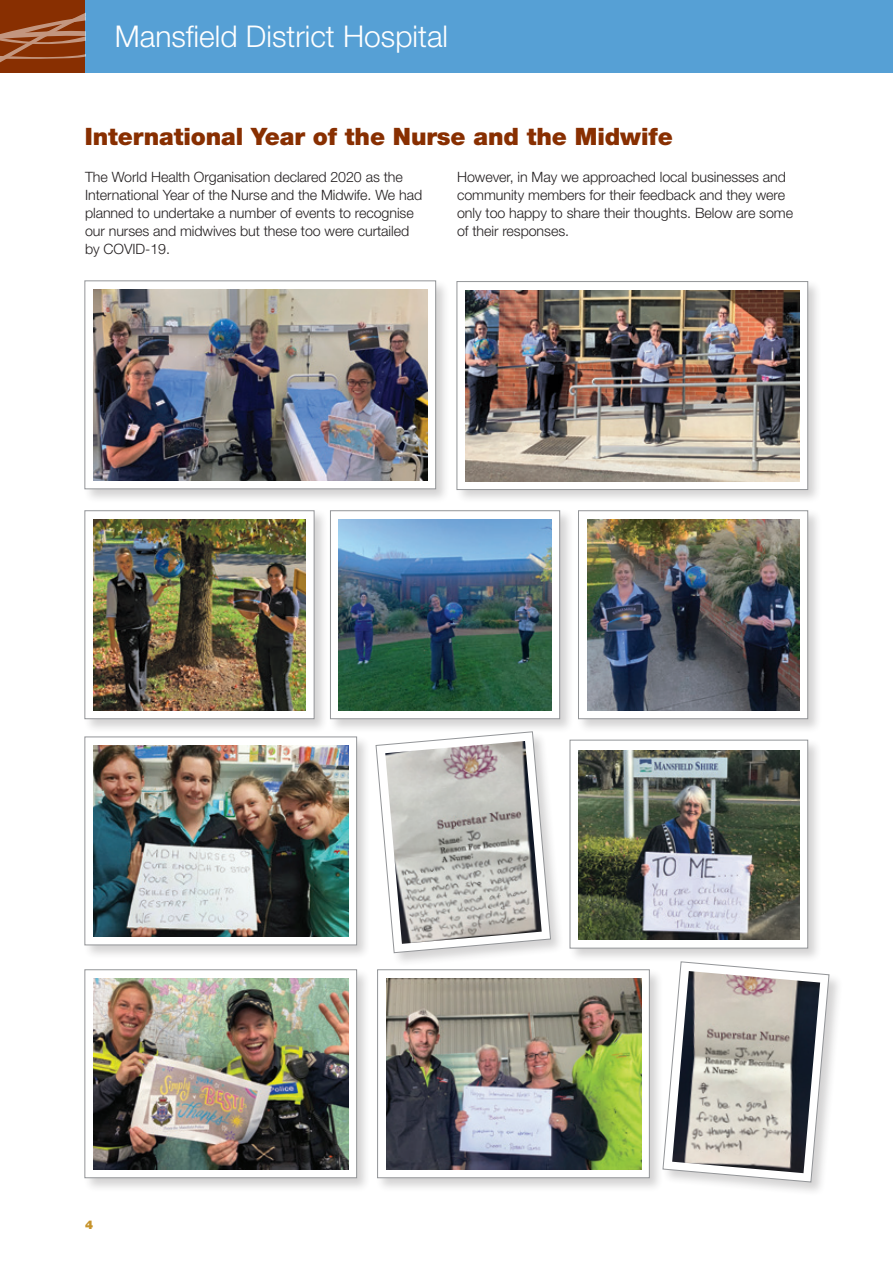
<style>
.page{position:relative;width:893px;height:1263px;background:#fff}
.page>*{position:absolute;margin:0;border:0;box-sizing:border-box;transform-origin:0 0}
.t1{font:300 30px "Helvetica Neue LT Std";color:#fff}
.t2{font:900 24px "Helvetica Neue LT Std";letter-spacing:-.005em;color:#882f01}
.t3{font:300 14.25px/18px "Helvetica Neue LT Std";letter-spacing:-.005em;color:#231f20}
.t4{font:900 12px "Helvetica Neue LT Std";color:#c6932b}
</style>
<div class="page">
<div style="left:0;top:0;width:893px;height:72px;background:#56a0d5"></div>
<svg style="left:0;top:0;width:85px;height:72px;background:#94451b"></svg>
<div style="left:83px;top:279px;width:368px;height:224px;background:#231f20;opacity:.2"></div>
<div style="left:85px;top:281px;width:351px;height:208px;background:#fff;border:1px solid #939598"></div>
<div style="left:83px;top:509px;width:246px;height:224px;background:#231f20;opacity:.2"></div>
<div style="left:85px;top:510px;width:229px;height:209px;background:#fff;border:1px solid #939598"></div>
<div style="left:455px;top:279px;width:368px;height:225px;background:#231f20;opacity:.2"></div>
<div style="left:457px;top:281px;width:351px;height:209px;background:#fff;border:1px solid #939598"></div>
<img style="left:93px;top:289px;width:334px;height:192px">
<img style="left:93px;top:519px;width:213px;height:192px">
<img style="left:465px;top:290px;width:334px;height:191px">
<div style="left:328px;top:509px;width:247px;height:224px;background:#231f20;opacity:.2"></div>
<div style="left:330px;top:510px;width:230px;height:209px;background:#fff;border:1px solid #939598"></div>
<img style="left:339px;top:519px;width:213px;height:192px">
<div style="left:576px;top:509px;width:247px;height:224px;background:#231f20;opacity:.2"></div>
<div style="left:578px;top:510px;width:230px;height:209px;background:#fff;border:1px solid #939598"></div>
<img style="left:587px;top:519px;width:213px;height:192px">
<div style="left:83px;top:735px;width:288px;height:224px;background:#231f20;opacity:.2"></div>
<div style="left:85px;top:737px;width:272px;height:208px;background:#fff;border:1px solid #939598"></div>
<div style="left:83px;top:968px;width:288px;height:224px;background:#231f20;opacity:.2"></div>
<div style="left:85px;top:969px;width:272px;height:209px;background:#fff;border:1px solid #939598"></div>
<div style="left:375px;top:968px;width:289px;height:224px;background:#231f20;opacity:.2"></div>
<div style="left:377px;top:969px;width:272px;height:209px;background:#fff;border:1px solid #939598"></div>
<img style="left:93px;top:745px;width:255px;height:192px">
<img style="left:93px;top:978px;width:255px;height:191px">
<img style="left:386px;top:978px;width:255px;height:191px">
<div style="left:568px;top:738px;width:254px;height:225px;background:#231f20;opacity:.2"></div>
<div style="left:570px;top:740px;width:238px;height:208px;background:#fff;border:1px solid #939598"></div>
<div style="left:374px;top:730px;width:191px;height:237px;background:#231f20;opacity:.2"></div>
<svg style="left:376px;top:731px;width:175px;height:222px"></svg>
<div style="left:661px;top:960px;width:182px;height:236px;background:#231f20;opacity:.2"></div>
<svg style="left:663px;top:961px;width:166px;height:221px"></svg>
<img style="left:578px;top:751px;width:222px;height:189px">
<img style="left:385px;top:741px;width:157px;height:203px">
<img style="left:672px;top:971px;width:148px;height:202px">
<h1 class="t1" style="left:115px;top:18px;width:335px">Mansfield District Hospital</h1>
<h2 class="t2" style="left:85px;top:122px;width:589px">International Year of the Nurse and the Midwife</h2>
<p class="t3" style="left:85px;top:167px;width:339px">The World Health Organisation declared 2020 as the International Year of the Nurse and the Midwife. We had planned to undertake a number of events to recognise our nurses and midwives but these too were curtailed by COVID-19.</p>
<p class="t3" style="left:457px;top:167px;width:337px">However, in May we approached local businesses and community members for their feedback and they were only too happy to share their thoughts. Below are some of their responses.</p>
<p class="t4" style="left:85px;top:1217px;width:10px">4</p>
</div>
